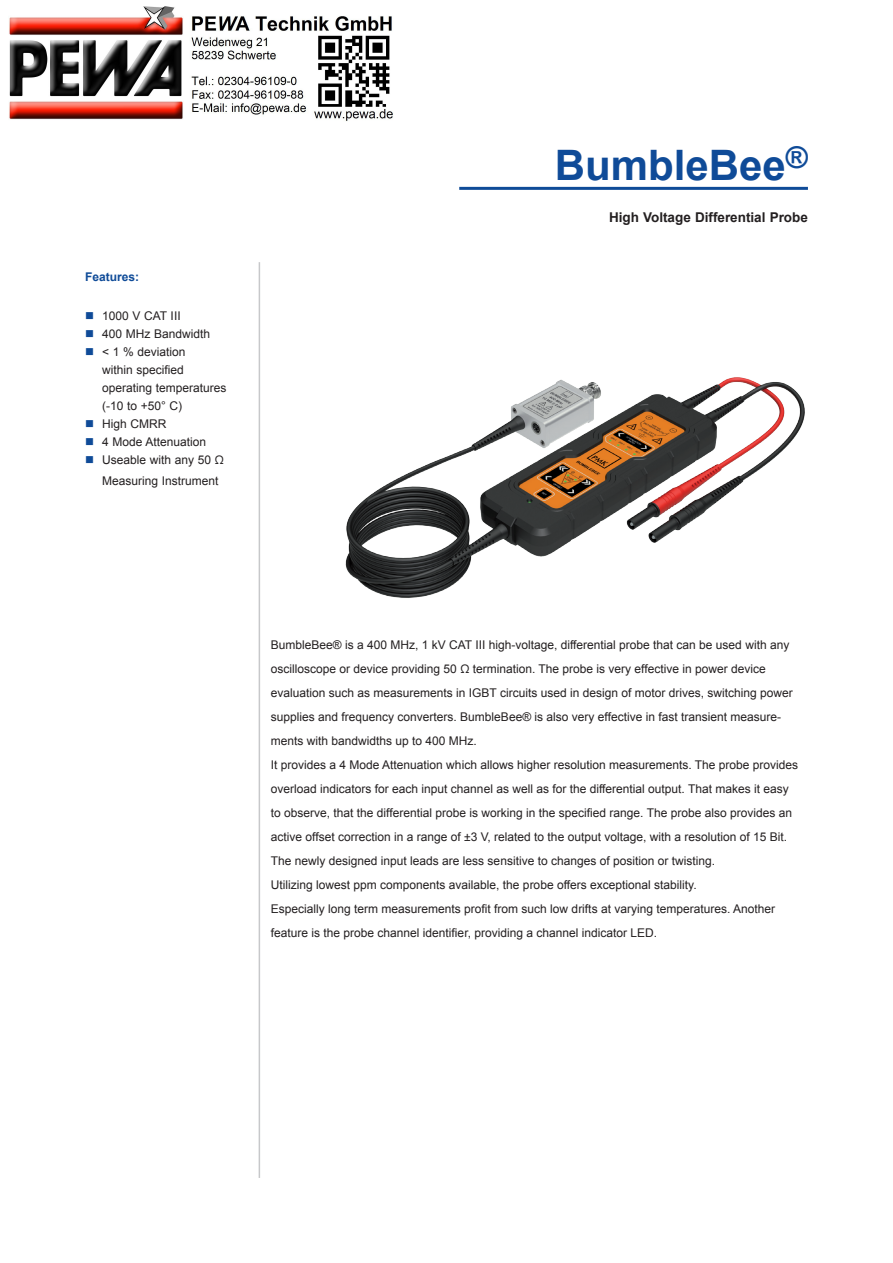
<style>
.page{position:relative;width:893px;height:1263px;background:#fff}
.page>*{position:absolute;margin:0;border:0;box-sizing:border-box;transform-origin:0 0}
.t1{font:700 42px "Arial";color:#0f4b98}
.t2{font:700 13.5px "Arial";color:#231f20}
.t3{font:12px/24px "Arial";color:#231f20}
.t4{font:700 12px "Arial";color:#0f4b98}
.s1{color:#0f4b98}
.s2{font-family:"Segoe UI"}
</style>
<div class="page">
<hr style="left:459px;top:187px;width:349px;height:3px;background:#0f4b98">
<hr style="left:259px;top:262px;width:1px;height:916px;background:#c7c8ca">
<img style="left:345px;top:377px;width:460px;height:221px">
<img style="left:9px;top:6px;width:384px;height:115px">
<p class="t4" style="left:85px;top:269px;width:56px">Features:</p>
<p class="t3" style="left:85px;top:304px;width:97px"><span class="s1">■</span> 1000 V CAT III</p>
<p class="t3" style="left:85px;top:322px;width:127px"><span class="s1">■</span> 400 MHz Bandwidth</p>
<p class="t3" style="left:102px;top:343px;width:126px;line-height:18px;text-indent:-17px"><span class="s1">■</span> &lt; 1 % deviation<br>within specified operating temperatures (-10 to +50° C)</p>
<p class="t3" style="left:85px;top:412px;width:83px"><span class="s1">■</span> High CMRR</p>
<p class="t3" style="left:85px;top:430px;width:123px"><span class="s1">■</span> 4 Mode Attenuation</p>
<p class="t3" style="left:102px;top:450px;width:123px;line-height:21px;text-indent:-17px"><span class="s1">■</span> Useable with any 50 <span class="s2">Ω<br></span>Measuring Instrument</p>
<h1 class="t1" style="left:555px;top:137px;width:255px">BumbleBee<sup>®</sup></h1>
<p class="t2" style="left:609px;top:208px;width:200px">High Voltage Differential Probe</p>
<p class="t3" style="left:271px;top:633px;width:529px">BumbleBee® is a 400 MHz, 1 kV CAT III high-voltage, differential probe that can be used with any oscilloscope or device providing 50 <span class="s2">Ω</span> termination. The probe is very effective in power device evaluation such as measurements in IGBT circuits used in design of motor drives, switching power supplies and frequency converters. BumbleBee® is also very effective in fast transient measure&shy;ments with bandwidths up to 400 MHz.<br>It provides a 4 Mode Attenuation which allows higher resolution measurements. The probe provides overload indicators for each input channel as well as for the differential output. That makes it easy to observe, that the differential probe is working in the specified range. The probe also provides an active offset correction in a range of ±3 V, related to the output voltage, with a resolution of 15 Bit.<br>The newly designed input leads are less sensitive to changes of position or twisting.<br>Utilizing lowest ppm components available, the probe offers exceptional stability.<br>Especially long term measurements profit from such low drifts at varying temperatures. Another feature is the probe channel identifier, providing a channel indicator LED.</p>
</div>
